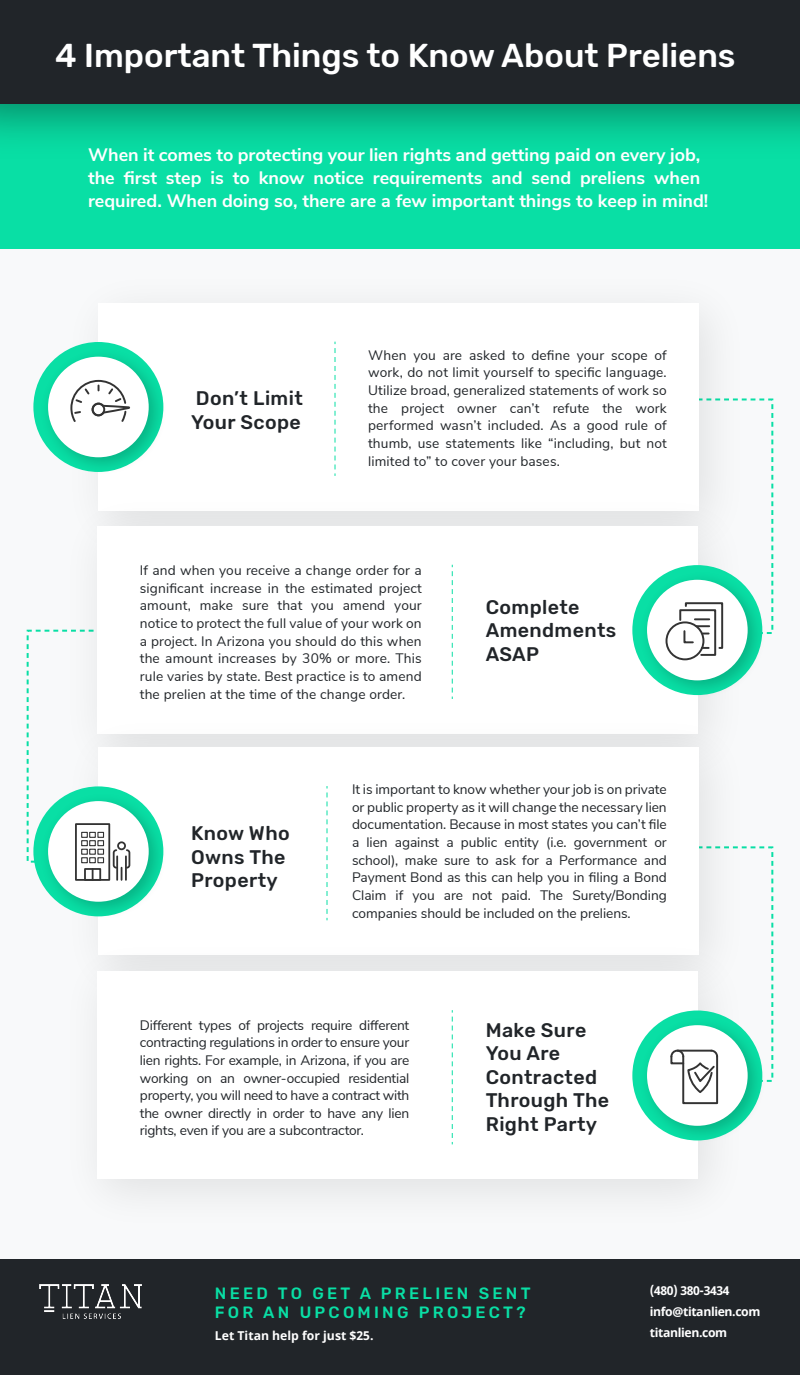
<style>
.page{position:relative;width:800px;height:1375px;background:#fff}
.page>*{position:absolute;margin:0;border:0;box-sizing:border-box;transform-origin:0 0}
.t1{font:500 33px "Rubik";color:#fff}
.t2{font:500 19.6px/23.5px "Rubik";letter-spacing:.02em;color:#212529}
.t3{font:700 18px/23px "Nunito Sans";color:#fff}
.t4{font:500 16.3px/19.6px "Rubik";letter-spacing:.2em;color:#09dfa5}
.t5{font:13.7px/17.7px "Nunito Sans";color:#212529;text-align:justify}
.t6{font:700 12.2px/21px "Noto Sans";letter-spacing:-.03em;color:#fff}
.t7{font:700 12.2px "Noto Sans";color:#fff}
</style>
<div class="page">
<div style="left:0;top:221px;width:800px;height:1154px;background:#f8f9fa"></div>
<svg style="left:0;top:102px;width:800px;height:147px;background:#08d69e"></svg>
<div style="left:0;top:0;width:800px;height:104px;background:#212529"></div>
<div style="left:0;top:1259px;width:800px;height:116px;background:#212529"></div>
<img style="left:40px;top:1285px;width:101px;height:34px">
<div style="left:98px;top:303px;width:601px;height:208px;background:#fff"></div>
<img style="left:34px;top:344px;width:130px;height:128px">
<div style="left:48px;top:357px;width:101px;height:100px;background:#fff;border-radius:50%"></div>
<svg style="left:335px;top:342px;width:1px;height:134px"></svg>
<div style="left:97px;top:526px;width:600px;height:208px;background:#fff"></div>
<img style="left:633px;top:568px;width:124px;height:130px">
<div style="left:647px;top:580px;width:101px;height:100px;background:#fff;border-radius:50%"></div>
<svg style="left:452px;top:565px;width:1px;height:133px"></svg>
<img style="left:104px;top:698px;width:623px;height:147px">
<div style="left:98px;top:748px;width:601px;height:207px;background:#fff"></div>
<img style="left:40px;top:788px;width:124px;height:129px">
<div style="left:48px;top:801px;width:101px;height:101px;background:#fff;border-radius:50%"></div>
<svg style="left:327px;top:786px;width:1px;height:134px"></svg>
<div style="left:97px;top:972px;width:600px;height:207px;background:#fff"></div>
<img style="left:633px;top:1017px;width:127px;height:133px">
<div style="left:647px;top:1025px;width:101px;height:101px;background:#fff;border-radius:50%"></div>
<svg style="left:452px;top:1010px;width:1px;height:134px"></svg>
<div style="left:682px;top:1056px;width:36px;height:48px;border:2px solid #333"></div>
<svg style="left:669px;top:845px;width:105px;height:250px"></svg>
<div style="left:666px;top:621px;width:38px;height:39px;border:2px solid #333;border-radius:50%"></div>
<svg style="left:678px;top:397px;width:96px;height:260px"></svg>
<div style="left:75px;top:823px;width:35px;height:58px;border:2px solid #333"></div>
<div style="left:117px;top:841px;width:9px;height:9px;border:2px solid #333;border-radius:50%"></div>
<svg style="left:112px;top:848px;width:19px;height:32px"></svg>
<hr style="left:125px;top:856px;width:2px;height:24px;background:#333">
<div style="left:84px;top:868px;width:17px;height:13px;border:2px solid #333"></div>
<svg style="left:26px;top:629px;width:78px;height:251px"></svg>
<svg style="left:70px;top:379px;width:61px;height:43px"></svg>
<div style="left:92px;top:403px;width:13px;height:13px;border:2px solid #333;border-radius:50%"></div>
<h1 class="t1" style="left:55px;top:37px;width:682px">4 Important Things to Know About Preliens</h1>
<h3 class="t3" style="left:88px;top:142px;width:622px">When it comes to protecting your lien rights and getting paid on every job, the first step is to know notice requirements and send preliens when required. When doing so, there are a few important things to keep in mind!</h3>
<h2 class="t2" style="left:191px;top:387px;width:113px">Don’t Limit<br>Your Scope</h2>
<p class="t5" style="left:368px;top:345px;width:300px">When you are asked to define your scope of work, do not limit yourself to specific language.<br>Utilize broad, generalized statements of work so the project owner can’t refute the work performed wasn’t included. As a good rule of thumb, use statements like “including, but not limited to” to cover your bases.</p>
<p class="t5" style="left:140px;top:561px;width:283px">If and when you receive a change order for a significant increase in the estimated project amount, make sure that you amend your notice to protect the full value of your work on a project. In Arizona you should do this when the amount increases by 30% or more. This rule varies by state. Best practice is to amend the prelien at the time of the change order.</p>
<h2 class="t2" style="left:486px;top:596px;width:132px">Complete<br>Amendments<br>ASAP</h2>
<h2 class="t2" style="left:191px;top:822px;width:100px">Know Who<br>Owns The<br>Property</h2>
<p class="t5" style="left:352px;top:780px;width:316px">It is important to know whether your job is on private or public property as it will change the necessary lien documentation. Because in most states you can’t file a lien against a public entity (i.e. government or school), make sure to ask for a Performance and Payment Bond as this can help you in filing a Bond Claim if you are not paid. The Surety/Bonding companies should be included on the preliens.</p>
<p class="t5" style="left:140px;top:1015px;width:271px">Different types of projects require different contracting regulations in order to ensure your lien rights. For example, in Arizona, if you are working on an owner-occupied residential property, you will need to have a contract with the owner directly in order to have any lien rights, even if you are a subcontractor.</p>
<h2 class="t2" style="left:486px;top:1019px;width:125px">Make Sure<br>You Are<br>Contracted<br>Through The<br>Right Party</h2>
<p class="t4" style="left:215px;top:1284px;width:317px">NEED TO GET A PRELIEN SENT<br>FOR AN UPCOMING PROJECT?</p>
<p class="t7" style="left:215px;top:1327px;width:160px">Let Titan help for just $25.</p>
<p class="t6" style="left:650px;top:1281px;width:112px">(480) 380-3434 info@titanlien.com titanlien.com</p>
</div>
